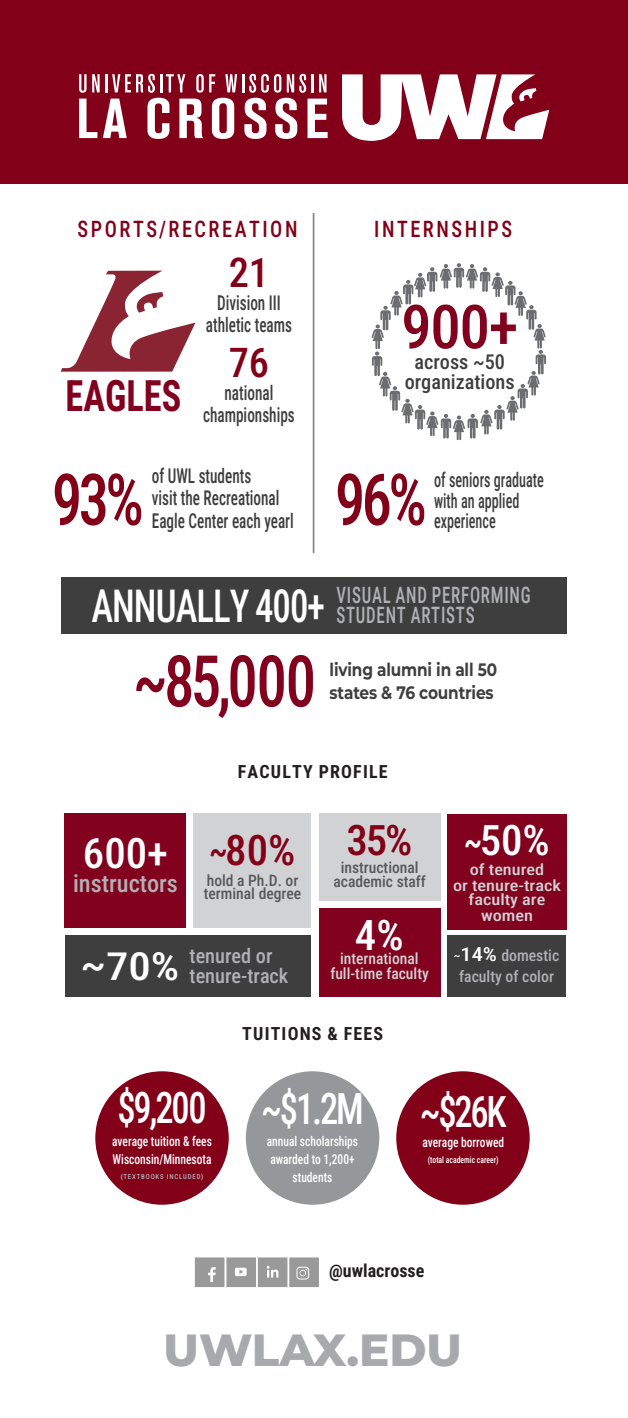
<style>
.page{position:relative;width:628px;height:1418px;background:#fff}
.page>*{position:absolute;margin:0;border:0;box-sizing:border-box;transform-origin:0 0}
.t1{font:71.33px "Roboto Condensed";color:#82011e;scale:.85 1}
.t2{font:71.33px "Roboto Condensed";color:#830019;scale:.85 1}
.t3{font:60.75px "Roboto Condensed";color:#82011e}
.t4{font:45px "Roboto Condensed";letter-spacing:-.025em;color:#fff;scale:.82 1}
.t5{font:800 45px "Montserrat";color:#a8a9ad}
.t6{font:42.98px "Roboto Condensed";letter-spacing:-.06em;color:#fff;scale:.85 1}
.t7{font:42.75px "Roboto Condensed";color:#82011e;scale:.85 1}
.t8{font:41.4px "Roboto Condensed";color:#fff}
.t9{font:41.4px "Roboto Condensed";color:#830019}
.t10{font:40.5px "Roboto Condensed";color:#830019}
.t11{font:38.25px "Roboto Condensed";color:#fff;scale:1.17 1}
.t12{font:24.3px "Roboto Condensed";color:#b0b1b5}
.t13{font:22.5px "Roboto Condensed";letter-spacing:.045em;color:#b0b1b5;scale:.75 1}
.t14{font:22.5px "Roboto Condensed";letter-spacing:.125em;color:#830019;scale:.9 1}
.t15{font:20.25px/22.5px "Roboto Condensed";color:#3e3e3f;text-align:center;scale:.75 1}
.t16{font:20.25px/20.2px "Roboto Condensed";color:#3e3e3f;scale:.7 1}
.t17{font:20.25px/20.2px "Roboto Condensed";color:#3e3e3f;text-align:center}
.t18{font:20.25px "Roboto Condensed";color:#b0b1b5}
.t19{font:700 18px/22.5px "Montserrat";letter-spacing:-.01em;color:#3e3e3f;scale:.85 1}
.t20{font:18px "Roboto Condensed";letter-spacing:.065em;color:#231f20}
.t21{font:18px "Roboto Condensed";color:#231f20}
.t22{font:15.75px/20.7px "Roboto Condensed";color:#b0b1b5;text-align:center}
.t23{font:15.53px/13.7px "Roboto Condensed";color:#57585a}
.t24{font:15.53px/15.3px "Roboto Condensed";color:#d1d2d4;text-align:center;scale:1.17 1}
.t25{font:15.53px/15.8px "Roboto Condensed";color:#d1d2d4;text-align:center}
.t26{font:13.5px/18px "Roboto Condensed";color:#fff;scale:.85 1}
.t27{font:9px "Roboto Condensed";color:#fff;scale:.85 1}
.t28{font:6.75px "Roboto Condensed";letter-spacing:.125em;color:#b0b1b5}
.s1{font-size:22.5px;color:#fff}
.s2{font-size:38.25px}
.s3{font-size:10.12px;color:#fff}
.s4{font-size:19.12px;color:#fff}
.s5{color:#d1d2d4}
</style>
<div class="page">
<svg style="left:61px;top:271px;width:134px;height:101px"></svg>
<div style="left:62px;top:577px;width:505px;height:56px;background:#3e3e3f"></div>
<svg style="left:371px;top:263px;width:175px;height:177px"></svg>
<hr style="left:313px;top:213px;width:1px;height:340px;background:#848689">
<div style="left:95px;top:1071px;width:134px;height:133px;background:#830019;border-radius:50%"></div>
<div style="left:396px;top:1071px;width:133px;height:133px;background:#830019;border-radius:50%"></div>
<div style="left:246px;top:1071px;width:133px;height:133px;background:#95979a;border-radius:50%"></div>
<div style="left:65px;top:813px;width:121px;height:115px;background:#82011e"></div>
<div style="left:193px;top:813px;width:118px;height:115px;background:#d1d2d4"></div>
<div style="left:319px;top:813px;width:121px;height:88px;background:#d1d2d4"></div>
<div style="left:447px;top:935px;width:118px;height:62px;background:#3e3e3f"></div>
<div style="left:65px;top:935px;width:246px;height:62px;background:#3e3e3f"></div>
<div style="left:319px;top:908px;width:121px;height:89px;background:#82011e"></div>
<div style="left:447px;top:814px;width:119px;height:115px;background:#82011e"></div>
<div style="left:0;top:0;width:628px;height:184px;background:#830019"></div>
<svg style="left:79px;top:74px;width:248px;height:65px"></svg>
<svg style="left:342px;top:74px;width:207px;height:67px"></svg>
<svg style="left:195px;top:1257px;width:124px;height:30px;background:#a6a6a6"></svg>
<p class="t14" style="left:78px;top:213px;width:246px">SPORTS/RECREATION</p>
<p class="t14" style="left:374px;top:213px;width:155px">INTERNSHIPS</p>
<p class="t7" style="left:66px;top:366px;width:138px">EAGLES</p>
<p class="t10" style="left:229px;top:244px;width:42px">21</p>
<p class="t15" style="left:217px;top:290px;width:86px">Division III</p>
<p class="t15" style="left:206px;top:313px;width:116px">athletic teams</p>
<p class="t10" style="left:229px;top:334px;width:42px">76</p>
<p class="t15" style="left:203px;top:380px;width:124px">national championships</p>
<p class="t3" style="left:401px;top:284px;width:118px">900+</p>
<p class="t17" style="left:405px;top:350px;width:111px">across ~50 organizations</p>
<p class="t15" style="left:152px;top:464px;width:200px;text-align:left">of UWL students<br>visit the Recreational<br>Eagle Center each yearl<span class="s1">y</span></p>
<p class="t16" style="left:434px;top:469px;width:158px">of seniors graduate with an applied experience</p>
<p class="t2" style="left:52px;top:449px;width:110px">93%</p>
<p class="t2" style="left:335px;top:449px;width:110px">96%</p>
<p class="t4" style="left:91px;top:574px;width:286px">ANNUALLY 400+</p>
<p class="t13" style="left:336px;top:579px;width:260px">VISUAL AND PERFORMING</p>
<p class="t13" style="left:336px;top:599px;width:186px">STUDENT ARTISTS</p>
<p class="t1" style="left:133px;top:631px;width:217px">~85,000</p>
<p class="t19" style="left:329px;top:658px;width:198px">living alumni in all 50 states &amp; 76 countries</p>
<p class="t20" style="left:238px;top:759px;width:151px">FACULTY PROFILE</p>
<p class="t8" style="left:83px;top:824px;width:87px">600+</p>
<p class="t12" style="left:73px;top:866px;width:106px">instructors</p>
<p class="t9" style="left:209px;top:821px;width:88px"><span class="s2">~</span>80%</p>
<p class="t23" style="left:204px;top:872px;width:99px">hold a Ph.D. or terminal degree</p>
<p class="t11" style="left:81px;top:939px;width:86px">~70%</p>
<p class="t18" style="left:190px;top:941px;width:84px">tenured or</p>
<p class="t18" style="left:190px;top:962px;width:100px">tenure-track</p>
<p class="t9" style="left:346px;top:811px;width:67px">35%</p>
<p class="t23" style="left:333px;top:860px;width:94px;text-align:center">instructional academic staff</p>
<p class="t8" style="left:355px;top:906px;width:50px">4%</p>
<p class="t25" style="left:330px;top:949px;width:100px">international full-time faculty</p>
<p class="t20" style="left:242px;top:1021px;width:142px">TUITIONS &amp; FEES</p>
<p class="t8" style="left:463px;top:811px;width:88px"><span class="s2">~</span>50%</p>
<p class="t24" style="left:453px;top:861px;width:94px">of tenured<br>or tenure-track faculty are women</p>
<p class="t22" style="left:454px;top:944px;width:107px"><span class="s3">~</span><span class="s4">14%</span> domestic faculty of color</p>
<p class="t6" style="left:117px;top:1078px;width:106px">$9,200</p>
<p class="t26" style="left:112px;top:1131px;width:119px">average tuition &amp; fees</p>
<p class="t26" style="left:113px;top:1149px;width:118px">Wisconsin/Minnesota</p>
<p class="t28" style="left:121px;top:1172px;width:84px"><span class="s5">(</span>TEXTBOOKS INCLUDED<span class="s5">)</span></p>
<p class="t6" style="left:261px;top:1078px;width:122px">~$1.2M</p>
<p class="t26" style="left:267px;top:1131px;width:109px">annual scholarships awarded to 1,200+</p>
<p class="t26" style="left:293px;top:1167px;width:48px">students</p>
<p class="t6" style="left:420px;top:1081px;width:104px">~$26K</p>
<p class="t26" style="left:422px;top:1132px;width:98px">average borrowed</p>
<p class="t27" style="left:428px;top:1153px;width:85px">(total academic career)</p>
<p class="t21" style="left:329px;top:1258px;width:97px">@uwlacrosse</p>
<p class="t5" style="left:164px;top:1317px;width:300px">UWLAX.EDU</p>
</div>
